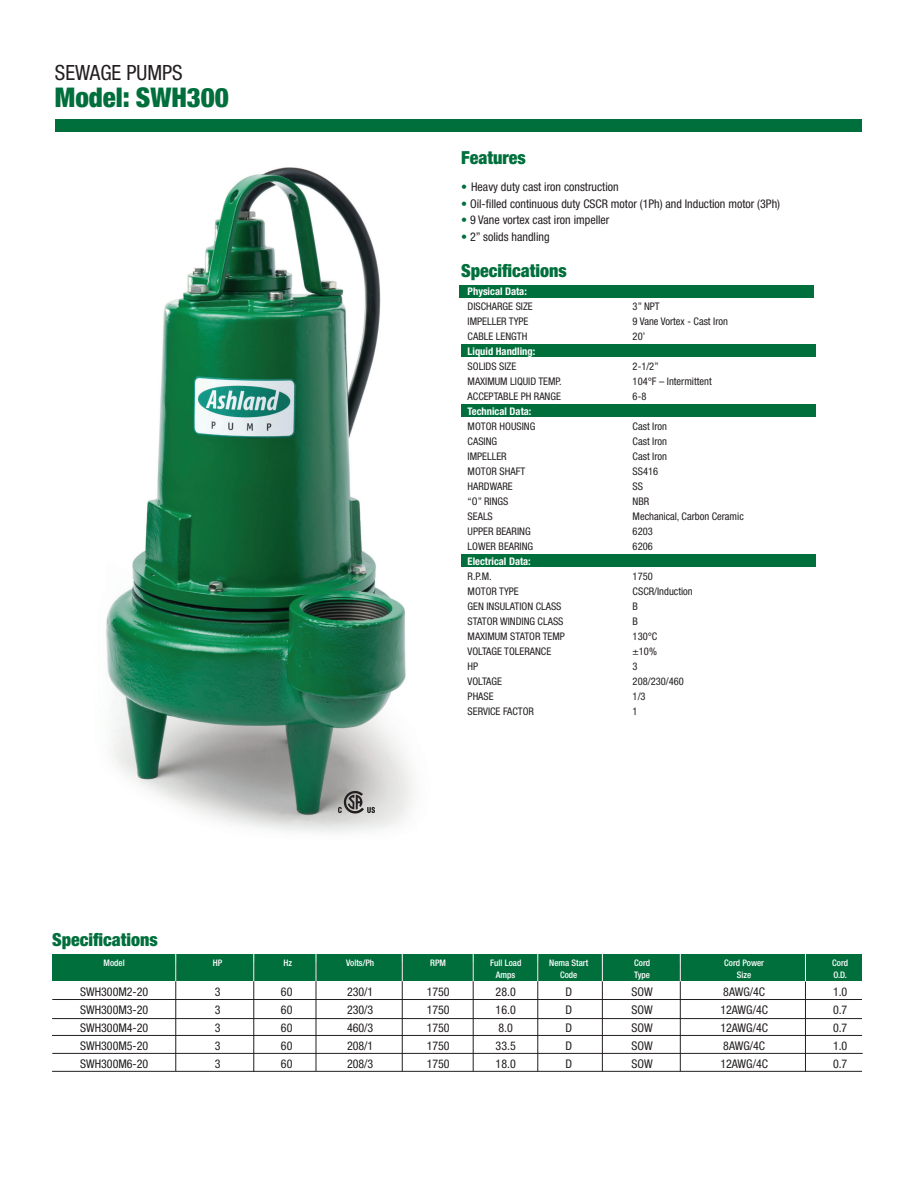
<style>
.page{position:relative;width:918px;height:1188px;background:#fff}
.page>*{position:absolute;margin:0;border:0;box-sizing:border-box;transform-origin:0 0}
.t1{font:900 condensed 27px "Helvetica Neue";color:#006f3c}
.t2{font:condensed 21px "Helvetica Neue";color:#231f20}
.t3{font:900 condensed 18px "Helvetica Neue";color:#006f3c}
.t4{font:condensed 12px "Helvetica Neue";color:#231f20}
.t5{font:condensed 10.5px "Helvetica Neue";color:#231f20}
.t6{font:700 condensed 10.5px "Helvetica Neue";color:#fff}
.t7{font:500 condensed 9px "Helvetica Neue";color:#fff}
.s1{color:#006f3c}
</style>
<div class="page">
<img style="left:106px;top:167px;width:307px;height:666px">
<div style="left:459px;top:285px;width:354px;height:13px;background:#006f3c"></div>
<div style="left:461px;top:345px;width:354px;height:12px;background:#006f3c"></div>
<div style="left:461px;top:404px;width:354px;height:13px;background:#006f3c"></div>
<div style="left:461px;top:554px;width:354px;height:13px;background:#006f3c"></div>
<div style="left:55px;top:119px;width:807px;height:13px;background:#006f3c"></div>
<svg style="left:338px;top:791px;width:37px;height:23px"></svg>
<hr style="left:52px;top:1071px;width:810px;height:1px;background:#231f20">
<div style="left:52px;top:954px;width:810px;height:27px;background:#006f3c"></div>
<hr style="left:52px;top:999px;width:810px;height:1px;background:#231f20">
<hr style="left:52px;top:1018px;width:810px;height:1px;background:#231f20">
<hr style="left:52px;top:1035px;width:810px;height:1px;background:#231f20">
<hr style="left:52px;top:1053px;width:811px;height:1px;background:#231f20">
<hr style="left:175px;top:963px;width:1px;height:108px;background:#231f20">
<hr style="left:253px;top:963px;width:1px;height:109px;background:#231f20">
<hr style="left:402px;top:963px;width:1px;height:108px;background:#231f20">
<hr style="left:473px;top:963px;width:1px;height:108px;background:#231f20">
<hr style="left:602px;top:963px;width:1px;height:108px;background:#231f20">
<hr style="left:680px;top:963px;width:1px;height:108px;background:#231f20">
<hr style="left:805px;top:963px;width:1px;height:109px;background:#231f20">
<svg style="left:805px;top:954px;width:1px;height:27px"></svg>
<svg style="left:680px;top:954px;width:1px;height:27px"></svg>
<svg style="left:602px;top:954px;width:1px;height:27px"></svg>
<hr style="left:537px;top:961px;width:1px;height:110px;background:#231f20">
<hr style="left:316px;top:963px;width:1px;height:108px;background:#231f20">
<svg style="left:537px;top:954px;width:1px;height:27px"></svg>
<svg style="left:473px;top:954px;width:1px;height:27px"></svg>
<svg style="left:402px;top:954px;width:1px;height:27px"></svg>
<svg style="left:316px;top:954px;width:1px;height:27px"></svg>
<svg style="left:253px;top:954px;width:1px;height:27px"></svg>
<svg style="left:175px;top:954px;width:1px;height:27px"></svg>
<p class="t2" style="left:55px;top:61px;width:129px">SEWAGE PUMPS</p>
<p class="t1" style="left:55px;top:75px;width:176px">Model: SWH300</p>
<p class="t3" style="left:52px;top:929px;width:107px">Specifications</p>
<p class="t3" style="left:461px;top:147px;width:66px">Features</p>
<p class="t4" style="left:461px;top:180px;width:159px"><span class="s1">•</span> Heavy duty cast iron construction</p>
<p class="t4" style="left:461px;top:197px;width:320px"><span class="s1">•</span> Oil-filled continuous duty CSCR motor (1Ph) and Induction motor (3Ph)</p>
<p class="t4" style="left:461px;top:213px;width:150px"><span class="s1">•</span> 9 Vane vortex cast iron impeller</p>
<p class="t4" style="left:461px;top:230px;width:90px"><span class="s1">•</span> 2” solids handling</p>
<p class="t3" style="left:461px;top:259px;width:107px">Specifications</p>
<p class="t6" style="left:468px;top:284px;width:61px">Physical Data:</p>
<p class="t5" style="left:468px;top:300px;width:67px">DISCHARGE SIZE</p>
<p class="t5" style="left:633px;top:300px;width:29px">3” NPT</p>
<p class="t5" style="left:468px;top:315px;width:62px">IMPELLER TYPE</p>
<p class="t5" style="left:633px;top:315px;width:97px">9 Vane Vortex - Cast Iron</p>
<p class="t5" style="left:468px;top:330px;width:61px">CABLE LENGTH</p>
<p class="t5" style="left:633px;top:330px;width:14px">20’</p>
<p class="t6" style="left:468px;top:344px;width:69px">Liquid Handling:</p>
<p class="t5" style="left:468px;top:360px;width:50px">SOLIDS SIZE</p>
<p class="t5" style="left:633px;top:360px;width:28px">2-1/2”</p>
<p class="t5" style="left:468px;top:375px;width:96px">MAXIMUM LIQUID TEMP.</p>
<p class="t5" style="left:633px;top:375px;width:81px">104°F – Intermittent</p>
<p class="t5" style="left:468px;top:390px;width:95px">ACCEPTABLE PH RANGE</p>
<p class="t5" style="left:633px;top:390px;width:15px">6-8</p>
<p class="t6" style="left:468px;top:404px;width:65px">Technical Data:</p>
<p class="t5" style="left:468px;top:420px;width:69px">MOTOR HOUSING</p>
<p class="t5" style="left:633px;top:420px;width:36px">Cast Iron</p>
<p class="t5" style="left:468px;top:435px;width:31px">CASING</p>
<p class="t5" style="left:633px;top:435px;width:36px">Cast Iron</p>
<p class="t5" style="left:468px;top:450px;width:41px">IMPELLER</p>
<p class="t5" style="left:633px;top:450px;width:36px">Cast Iron</p>
<p class="t5" style="left:468px;top:465px;width:59px">MOTOR SHAFT</p>
<p class="t5" style="left:633px;top:465px;width:27px">SS416</p>
<p class="t5" style="left:468px;top:480px;width:47px">HARDWARE</p>
<p class="t5" style="left:633px;top:480px;width:12px">SS</p>
<p class="t5" style="left:468px;top:495px;width:42px">“O” RINGS</p>
<p class="t5" style="left:633px;top:495px;width:18px">NBR</p>
<p class="t5" style="left:468px;top:510px;width:27px">SEALS</p>
<p class="t5" style="left:633px;top:510px;width:113px">Mechanical, Carbon Ceramic</p>
<p class="t5" style="left:468px;top:525px;width:65px">UPPER BEARING</p>
<p class="t5" style="left:633px;top:525px;width:22px">6203</p>
<p class="t5" style="left:468px;top:540px;width:67px">LOWER BEARING</p>
<p class="t5" style="left:633px;top:540px;width:22px">6206</p>
<p class="t6" style="left:468px;top:554px;width:65px">Electrical Data:</p>
<p class="t5" style="left:468px;top:570px;width:26px">R.P.M.</p>
<p class="t5" style="left:633px;top:570px;width:22px">1750</p>
<p class="t5" style="left:468px;top:585px;width:53px">MOTOR TYPE</p>
<p class="t5" style="left:633px;top:585px;width:62px">CSCR/Induction</p>
<p class="t5" style="left:468px;top:600px;width:95px">GEN INSULATION CLASS</p>
<p class="t5" style="left:633px;top:600px;width:7px">B</p>
<p class="t5" style="left:468px;top:615px;width:97px">STATOR WINDING CLASS</p>
<p class="t5" style="left:633px;top:615px;width:7px">B</p>
<p class="t5" style="left:468px;top:630px;width:99px">MAXIMUM STATOR TEMP</p>
<p class="t5" style="left:633px;top:630px;width:26px">130°C</p>
<p class="t5" style="left:468px;top:645px;width:85px">VOLTAGE TOLERANCE</p>
<p class="t5" style="left:633px;top:645px;width:26px">±10%</p>
<p class="t5" style="left:468px;top:660px;width:12px">HP</p>
<p class="t5" style="left:633px;top:660px;width:7px">3</p>
<p class="t5" style="left:468px;top:675px;width:36px">VOLTAGE</p>
<p class="t5" style="left:633px;top:675px;width:53px">208/230/460</p>
<p class="t5" style="left:468px;top:690px;width:28px">PHASE</p>
<p class="t5" style="left:633px;top:690px;width:14px">1/3</p>
<p class="t5" style="left:468px;top:705px;width:68px">SERVICE FACTOR</p>
<p class="t5" style="left:633px;top:705px;width:7px">1</p>
<p class="t7" style="left:104px;top:957px;width:23px">Model</p>
<p class="t7" style="left:213px;top:957px;width:11px">HP</p>
<p class="t7" style="left:283px;top:957px;width:10px">Hz</p>
<p class="t7" style="left:346px;top:957px;width:30px">Volts/Ph</p>
<p class="t7" style="left:430px;top:957px;width:17px">RPM</p>
<p class="t7" style="left:490px;top:957px;width:33px">Full Load</p>
<p class="t7" style="left:549px;top:957px;width:40px">Nema Start</p>
<p class="t7" style="left:634px;top:957px;width:17px">Cord</p>
<p class="t7" style="left:724px;top:957px;width:41px">Cord Power</p>
<p class="t7" style="left:832px;top:957px;width:17px">Cord</p>
<p class="t7" style="left:496px;top:969px;width:21px">Amps</p>
<p class="t7" style="left:560px;top:969px;width:19px">Code</p>
<p class="t7" style="left:634px;top:969px;width:17px">Type</p>
<p class="t7" style="left:737px;top:969px;width:16px">Size</p>
<p class="t7" style="left:833px;top:969px;width:15px">O.D.</p>
<p class="t4" style="left:80px;top:985px;width:70px">SWH300M2-20</p>
<p class="t4" style="left:215px;top:985px;width:7px">3</p>
<p class="t4" style="left:281px;top:985px;width:13px">60</p>
<p class="t4" style="left:347px;top:985px;width:28px">230/1</p>
<p class="t4" style="left:427px;top:985px;width:25px">1750</p>
<p class="t4" style="left:496px;top:985px;width:22px">28.0</p>
<p class="t4" style="left:565px;top:985px;width:8px">D</p>
<p class="t4" style="left:632px;top:985px;width:23px">SOW</p>
<p class="t4" style="left:723px;top:985px;width:43px">8AWG/4C</p>
<p class="t4" style="left:833px;top:985px;width:16px">1.0</p>
<p class="t4" style="left:80px;top:1003px;width:70px">SWH300M3-20</p>
<p class="t4" style="left:215px;top:1003px;width:7px">3</p>
<p class="t4" style="left:281px;top:1003px;width:13px">60</p>
<p class="t4" style="left:347px;top:1003px;width:28px">230/3</p>
<p class="t4" style="left:427px;top:1003px;width:25px">1750</p>
<p class="t4" style="left:496px;top:1003px;width:22px">16.0</p>
<p class="t4" style="left:565px;top:1003px;width:8px">D</p>
<p class="t4" style="left:632px;top:1003px;width:23px">SOW</p>
<p class="t4" style="left:720px;top:1003px;width:49px">12AWG/4C</p>
<p class="t4" style="left:833px;top:1003px;width:16px">0.7</p>
<p class="t4" style="left:80px;top:1021px;width:70px">SWH300M4-20</p>
<p class="t4" style="left:215px;top:1021px;width:7px">3</p>
<p class="t4" style="left:281px;top:1021px;width:13px">60</p>
<p class="t4" style="left:347px;top:1021px;width:28px">460/3</p>
<p class="t4" style="left:427px;top:1021px;width:25px">1750</p>
<p class="t4" style="left:499px;top:1021px;width:16px">8.0</p>
<p class="t4" style="left:565px;top:1021px;width:8px">D</p>
<p class="t4" style="left:632px;top:1021px;width:23px">SOW</p>
<p class="t4" style="left:720px;top:1021px;width:49px">12AWG/4C</p>
<p class="t4" style="left:833px;top:1021px;width:16px">0.7</p>
<p class="t4" style="left:80px;top:1039px;width:70px">SWH300M5-20</p>
<p class="t4" style="left:215px;top:1039px;width:7px">3</p>
<p class="t4" style="left:281px;top:1039px;width:13px">60</p>
<p class="t4" style="left:347px;top:1039px;width:28px">208/1</p>
<p class="t4" style="left:427px;top:1039px;width:25px">1750</p>
<p class="t4" style="left:496px;top:1039px;width:22px">33.5</p>
<p class="t4" style="left:565px;top:1039px;width:8px">D</p>
<p class="t4" style="left:632px;top:1039px;width:23px">SOW</p>
<p class="t4" style="left:723px;top:1039px;width:43px">8AWG/4C</p>
<p class="t4" style="left:833px;top:1039px;width:16px">1.0</p>
<p class="t4" style="left:80px;top:1057px;width:70px">SWH300M6-20</p>
<p class="t4" style="left:215px;top:1057px;width:7px">3</p>
<p class="t4" style="left:281px;top:1057px;width:13px">60</p>
<p class="t4" style="left:347px;top:1057px;width:28px">208/3</p>
<p class="t4" style="left:427px;top:1057px;width:25px">1750</p>
<p class="t4" style="left:496px;top:1057px;width:22px">18.0</p>
<p class="t4" style="left:565px;top:1057px;width:8px">D</p>
<p class="t4" style="left:632px;top:1057px;width:23px">SOW</p>
<p class="t4" style="left:720px;top:1057px;width:49px">12AWG/4C</p>
<p class="t4" style="left:833px;top:1057px;width:16px">0.7</p>
</div>
